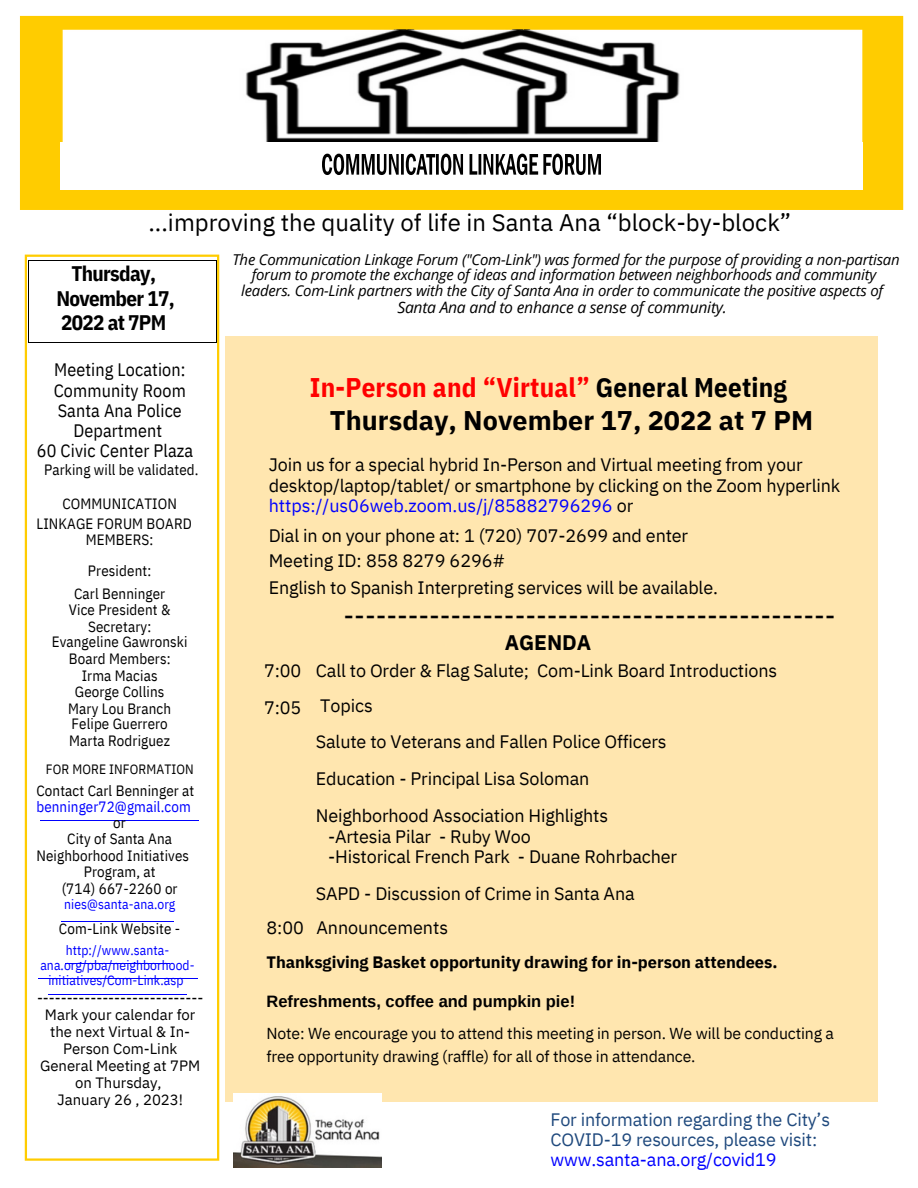
<style>
.page{position:relative;width:918px;height:1188px;background:#fff}
.page>*{position:absolute;margin:0;border:0;box-sizing:border-box;transform-origin:0 0}
.t1{font:27px "IBM Plex Sans";color:#000}
.t2{font:700 27px "IBM Plex Sans Cond";letter-spacing:.01em;color:#f00}
.t3{font:700 27px "IBM Plex Sans";color:#000}
.t4{font:24px "IBM Plex Sans";color:#000}
.t5{font:700 21px/24.8px "IBM Plex Sans Cond";letter-spacing:-.03em;color:#000;text-align:center}
.t6{font:700 21px "IBM Plex Sans";letter-spacing:-.005em;color:#000}
.t7{font:18px/37.2px "IBM Plex Sans";letter-spacing:-.01em;color:#000}
.t8{font:18px/20.2px "IBM Plex Sans Cond";letter-spacing:.005em;color:#000;text-align:center}
.t9{font:18px/20.2px "IBM Plex Sans";letter-spacing:-.01em;color:#1f497d}
.t10{font:18px "IBM Plex Sans";letter-spacing:-.01em;color:#00f}
.t11{font:700 16.5px "IBM Plex Sans";letter-spacing:-.005em;color:#000}
.t12{font:700 16.5px "Arimo";color:#000}
.t13{font:15.9px/23.1px "IBM Plex Sans";letter-spacing:-.01em;color:#000}
.t14{font:italic 15.75px "Open Sans";letter-spacing:-.015em;color:#000}
.t15{font:15px/16.4px "IBM Plex Sans Cond";letter-spacing:.01em;color:#000}
.t16{font:italic 15px/15.8px "Open Sans";letter-spacing:-.015em;color:#000;text-align:center}
.t17{font:15px/16.8px "IBM Plex Sans";color:#000;text-align:center}
.t18{font:15px "IBM Plex Sans Cond";letter-spacing:.005em;color:#00f}
.t19{font:13.5px/14.7px "IBM Plex Sans Cond";letter-spacing:.005em;color:#00f;text-align:center}
.t20{font:13.5px "IBM Plex Sans Cond";letter-spacing:.01em;color:#000}
.s1{color:#000}
.s2{color:#00f}
</style>
<div class="page">
<div style="left:226px;top:337px;width:652px;height:765px;background:#ffe6af"></div>
<div style="left:25px;top:255px;width:194px;height:906px;border:2px solid #fc0"></div>
<hr style="left:41px;top:821px;width:158px;height:1px;background:#00f">
<hr style="left:62px;top:922px;width:112px;height:1px;background:#00f">
<hr style="left:66px;top:963px;width:104px;height:1px;background:#00f">
<hr style="left:38px;top:979px;width:160px;height:1px;background:#00f">
<hr style="left:49px;top:994px;width:138px;height:1px;background:#00f">
<hr style="left:29px;top:260px;width:187px;height:1px;background:#000">
<svg style="left:216px;top:260px;width:1px;height:52px"></svg>
<hr style="left:29px;top:342px;width:187px;height:1px;background:#000">
<hr style="left:29px;top:312px;width:1px;height:30px;background:#000">
<hr style="left:216px;top:312px;width:1px;height:30px;background:#000">
<div style="left:21px;top:17px;width:881px;height:192px;background:#fc0"></div>
<div style="left:20px;top:16px;width:883px;height:194px;border:2px solid #fc0"></div>
<img style="left:62px;top:29px;width:801px;height:157px">
<div style="left:60px;top:142px;width:802px;height:48px;background:#fff"></div>
<svg style="left:322px;top:154px;width:279px;height:21px"></svg>
<img style="left:233px;top:1094px;width:149px;height:74px">
<h2 class="t4" style="left:148px;top:206px;width:644px">...improving the quality of life in Santa Ana “block-by-block”</h2>
<p class="t16" style="left:232px;top:251px;width:669px">The Communication Linkage Forum ("Com-Link") was formed for the purpose of providing a non-partisan forum to promote the exchange of ideas and information between neighborhoods and community leaders. Com-Link partners with the City of Santa Ana in order to communicate the positive aspects of</p>
<p class="t14" style="left:397px;top:296px;width:331px">Santa Ana and to enhance a sense of community.</p>
<p class="t5" style="left:57px;top:261px;width:120px">Thursday,<br>November 17,<br>2022 at 7PM</p>
<p class="t8" style="left:37px;top:359px;width:158px">Meeting Location:<br>Community Room<br>Santa Ana Police<br>Department<br>60 Civic Center Plaza</p>
<p class="t15" style="left:44px;top:461px;width:156px">Parking will be validated.</p>
<p class="t15" style="left:36px;top:493px;width:157px;line-height:20.2px;text-indent:26px">COMMUNICATION<br>LINKAGE FORUM BOARD</p>
<p class="t15" style="left:86px;top:524px;width:69px;line-height:31.5px">MEMBERS:<br>President:</p>
<p class="t15" style="left:52px;top:585px;width:137px;text-align:center">Carl Benninger<br>Vice President &amp;<br>Secretary:<br>Evangeline Gawronski<br>Board Members:<br>Irma Macias<br>George Collins<br>Mary Lou Branch<br>Felipe Guerrero<br>Marta Rodriguez</p>
<p class="t20" style="left:46px;top:761px;width:149px">FOR MORE INFORMATION</p>
<p class="t15" style="left:36px;top:782px;width:159px">Contact Carl Benninger at</p>
<p class="t18" style="left:36px;top:796px;width:156px">benninger72@gmail.com</p>
<p class="t15" style="left:113px;top:815px;width:14px">or</p>
<p class="t15" style="left:67px;top:830px;width:106px">City of Santa Ana</p>
<p class="t15" style="left:36px;top:847px;width:154px">Neighborhood Initiatives</p>
<p class="t15" style="left:84px;top:863px;width:73px">Program, at</p>
<p class="t15" style="left:62px;top:880px;width:117px">(714) 667-2260 or</p>
<p class="t19" style="left:64px;top:897px;width:113px">nies@santa-ana.org</p>
<p class="t15" style="left:59px;top:920px;width:123px">Com-Link Website -</p>
<p class="t19" style="left:40px;top:943px;width:156px">http://www.santa&shy;ana.org/pba/neighborhood&shy;initiatives/Com-Link.asp</p>
<p class="t17" style="left:37px;top:989px;width:168px">----------------------------<br>Mark your calendar for the next Virtual &amp; In-<br>Person Com-Link<br>General Meeting at 7PM on Thursday,<br>January 26 , 2023!</p>
<h1 class="t2" style="left:310px;top:369px;width:479px">In-Person and “Virtual” <span class="s1">General Meeting</span></h1>
<h1 class="t3" style="left:330px;top:402px;width:485px">Thursday, November 17, 2022 at 7 PM</h1>
<p class="t7" style="left:269px;top:455px;width:573px;line-height:20.2px">Join us for a special hybrid In-Person and Virtual meeting from your desktop/laptop/tablet/ or smartphone by clicking on the Zoom hyperlink <span class="s2">https://us06web.zoom.us/j/85882796296</span> or</p>
<p class="t7" style="left:269px;top:523px;width:421px;line-height:24.8px">Dial in on your phone at: 1 (720) 707-2699 and enter<br>Meeting ID: 858 8279 6296#</p>
<p class="t7" style="left:269px;top:569px;width:451px">English to Spanish Interpreting services will be available.</p>
<h1 class="t1" style="left:344px;top:597px;width:493px">----------------------------------------------</h1>
<p class="t6" style="left:505px;top:628px;width:88px">AGENDA</p>
<p class="t7" style="left:264px;top:652px;width:39px">7:00<br>7:05</p>
<p class="t7" style="left:316px;top:652px;width:463px">Call to Order &amp; Flag Salute; Com-Link Board Introductions</p>
<p class="t7" style="left:320px;top:686px;width:54px">Topics</p>
<p class="t7" style="left:316px;top:723px;width:352px">Salute to Veterans and Fallen Police Officers<br>Education - Principal Lisa Soloman<br>Neighborhood Association Highlights</p>
<p class="t7" style="left:328px;top:826px;width:351px;line-height:20.2px">-Artesia Pilar - Ruby Woo<br>-Historical French Park - Duane Rohrbacher</p>
<p class="t7" style="left:316px;top:875px;width:320px">SAPD - Discussion of Crime in Santa Ana</p>
<p class="t7" style="left:266px;top:908px;width:183px">8:00 Announcements</p>
<p class="t11" style="left:266px;top:951px;width:513px">Thanksgiving Basket opportunity drawing for in-person attendees.</p>
<p class="t12" style="left:266px;top:992px;width:310px">Refreshments, coffee and pumpkin pie!</p>
<p class="t13" style="left:266px;top:1022px;width:569px">Note: We encourage you to attend this meeting in person. We will be conducting a free opportunity drawing (raffle) for all of those in attendance.</p>
<p class="t9" style="left:550px;top:1109px;width:281px">For information regarding the City’s<br>COVID-19 resources, please visit:</p>
<p class="t10" style="left:550px;top:1148px;width:228px">www.santa-ana.org/covid19</p>
</div>
